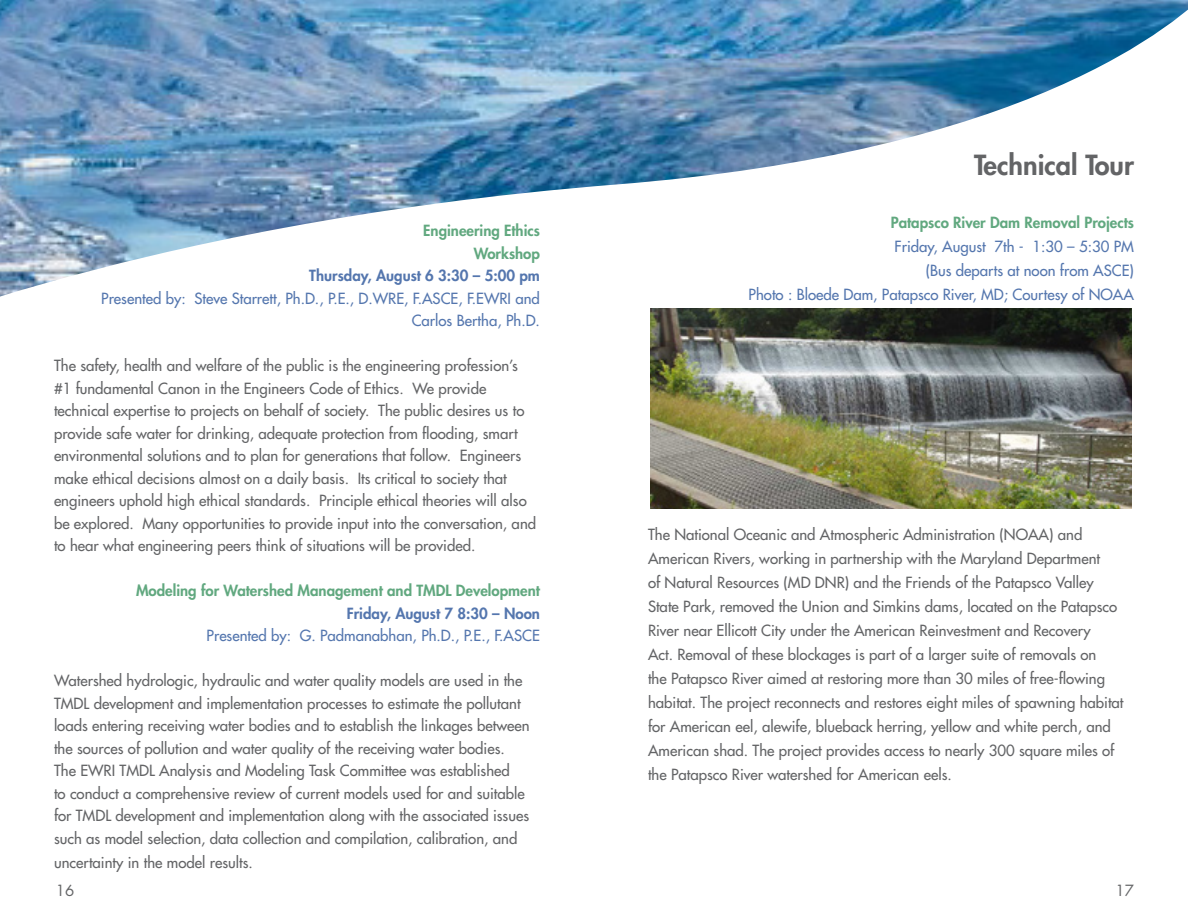
<style>
.page{position:relative;width:1188px;height:918px;background:#fff}
.page>*{position:absolute;margin:0;border:0;box-sizing:border-box;transform-origin:0 0}
.t1{font:800 27px "Futura Std";color:#636466}
.t2{font:500 15px/22.5px "Futura Std";color:#636466}
.t3{font:500 15px/24px "Futura Std";color:#5476ae;text-align:right}
.t4{font:800 15px/22.5px "Futura Std";color:#61a87f;text-align:right}
.t5{font:800 15px "Futura Std";color:#5476ae}
.t6{font:15px "Futura Std";color:#636466}
</style>
<div class="page">
<img style="left:0;top:0;width:1188px;height:355px">
<div style="left:919px;top:153px;width:215px;height:42px;background:#fff"></div>
<img style="left:651px;top:309px;width:480px;height:199px">
<p class="t4" style="left:423px;top:220px;width:118px">Engineering Ethics<br>Workshop</p>
<p class="t5" style="left:309px;top:266px;width:232px">Thursday, August 6 3:30 – 5:00 pm</p>
<p class="t3" style="left:101px;top:287px;width:440px;line-height:22.5px">Presented by: Steve Starrett, Ph.D., P.E., D.WRE, F.ASCE, F.EWRI and<br>Carlos Bertha, Ph.D.</p>
<p class="t2" style="left:54px;top:355px;width:484px">The safety, health and welfare of the public is the engineering profession’s #1 fundamental Canon in the Engineers Code of Ethics. We provide technical expertise to projects on behalf of society. The public desires us to provide safe water for drinking, adequate protection from flooding, smart environmental solutions and to plan for generations that follow. Engineers make ethical decisions almost on a daily basis. Its critical to society that engineers uphold high ethical standards. Principle ethical theories will also be explored. Many opportunities to provide input into the conversation, and to hear what engineering peers think of situations will be provided.</p>
<p class="t4" style="left:136px;top:580px;width:405px">Modeling for Watershed Management and TMDL Development</p>
<p class="t5" style="left:347px;top:604px;width:195px">Friday, August 7 8:30 – Noon</p>
<p class="t3" style="left:207px;top:624px;width:335px">Presented by: G. Padmanabhan, Ph.D., P.E., F.ASCE</p>
<p class="t2" style="left:54px;top:670px;width:477px">Watershed hydrologic, hydraulic and water quality models are used in the TMDL development and implementation processes to estimate the pollutant loads entering receiving water bodies and to establish the linkages between the sources of pollution and water quality of the receiving water bodies.<br>The EWRI TMDL Analysis and Modeling Task Committee was established<br>to conduct a comprehensive review of current models used for and suitable for TMDL development and implementation along with the associated issues such as model selection, data collection and compilation, calibration, and</p>
<p class="t2" style="left:54px;top:851px;width:200px">uncertainty in the model results.</p>
<h1 class="t1" style="left:974px;top:148px;width:161px">Technical Tour</h1>
<p class="t4" style="left:891px;top:212px;width:245px">Patapsco River Dam Removal Projects</p>
<p class="t3" style="left:749px;top:235px;width:387px">Friday, August 7th - 1:30 – 5:30 PM<br>(Bus departs at noon from ASCE)<br>Photo : Bloede Dam, Patapsco River, MD; Courtesy of NOAA</p>
<p class="t2" style="left:648px;top:523px;width:477px;line-height:24px">The National Oceanic and Atmospheric Administration (NOAA) and American Rivers, working in partnership with the Maryland Department<br>of Natural Resources (MD DNR) and the Friends of the Patapsco Valley State Park, removed the Union and Simkins dams, located on the Patapsco River near Ellicott City under the American Reinvestment and Recovery<br>Act. Removal of these blockages is part of a larger suite of removals on<br>the Patapsco River aimed at restoring more than 30 miles of free-flowing habitat. The project reconnects and restores eight miles of spawning habitat for American eel, alewife, blueback herring, yellow and white perch, and American shad. The project provides access to nearly 300 square miles of the Patapsco River watershed for American eels.</p>
<p class="t6" style="left:56px;top:881px;width:20px">16</p>
<p class="t6" style="left:1116px;top:881px;width:20px">17</p>
</div>
